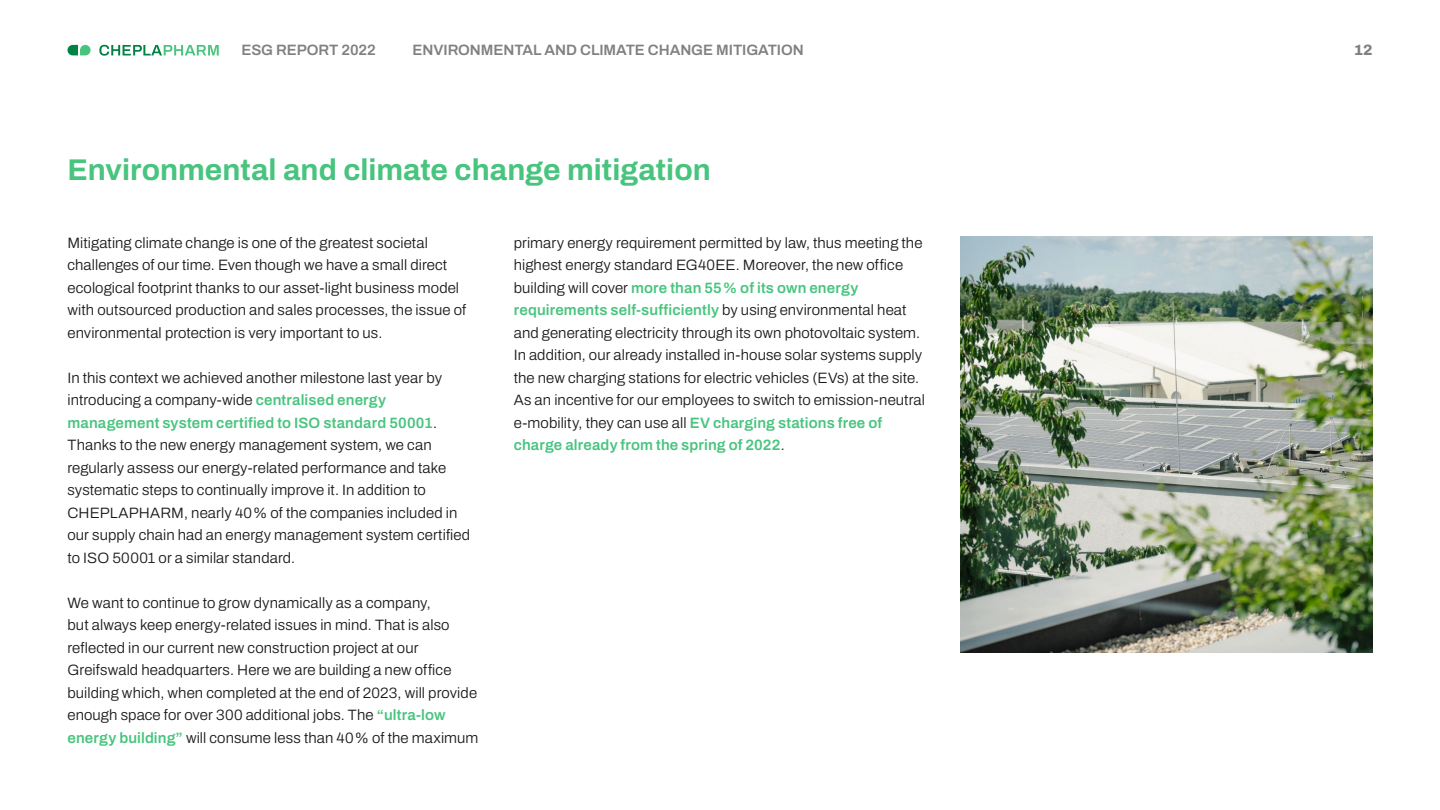
<style>
.page{position:relative;width:1440px;height:810px;background:#fff}
.page>*{position:absolute;margin:0;border:0;box-sizing:border-box;transform-origin:0 0}
.t1{font:700 30px "Archivo";color:#48c47e}
.t2{font:300 15px/22.5px "Archivo";letter-spacing:.005em;color:#1a1a1a}
.t3{font:600 15px "Archivo";letter-spacing:-.005em;color:#808080}
.t4{font:800 15px "Archivo";color:#808080}
.s1{font-weight:600;color:#48c47e}
</style>
<div class="page">
<img style="left:960px;top:236px;width:412px;height:416px">
<svg style="left:99px;top:45px;width:120px;height:11px"></svg>
<svg style="left:68px;top:45px;width:23px;height:10px"></svg>
<p class="t3" style="left:242px;top:39px;width:136px">ESG REPORT 2022</p>
<p class="t3" style="left:412px;top:39px;width:393px">ENVIRONMENTAL AND CLIMATE CHANGE MITIGATION</p>
<p class="t4" style="left:1354px;top:39px;width:20px">12</p>
<h1 class="t1" style="left:68px;top:147px;width:645px">Environmental and climate change mitigation</h1>
<p class="t2" style="left:68px;top:231px;width:400px">Mitigating climate change is one of the greatest societal challenges of our time. Even though we have a small direct ecological footprint thanks to our asset-light business model with outsourced production and sales processes, the issue of environmental protection is very important to us.</p>
<p class="t2" style="left:68px;top:366px;width:404px">In this context we achieved another milestone last year by introducing a company-wide <span class="s1">centralised energy management system certified to ISO standard 50001</span>.<br>Thanks to the new energy management system, we can regularly assess our energy-related performance and take systematic steps to continually improve it. In addition to CHEPLAPHARM, nearly 40% of the companies included in our supply chain had an energy management system certified to ISO 50001 or a similar standard.</p>
<p class="t2" style="left:68px;top:591px;width:412px">We want to continue to grow dynamically as a company,<br>but always keep energy-related issues in mind. That is also reflected in our current new construction project at our Greifswald headquarters. Here we are building a new office building which, when completed at the end of 2023, will provide enough space for over 300 additional jobs. The <span class="s1">“ultra-low energy building”</span> will consume less than 40% of the maximum</p>
<p class="t2" style="left:514px;top:231px;width:413px">primary energy requirement permitted by law, thus meeting the highest energy standard EG40EE. Moreover, the new office building will cover <span class="s1">more than 55% of its own energy requirements self-sufficiently</span> by using environmental heat and generating electricity through its own photovoltaic system.<br>In addition, our already installed in-house solar systems supply the new charging stations for electric vehicles (EVs) at the site.<br>As an incentive for our employees to switch to emission-neutral e-mobility, they can use all <span class="s1">EV charging stations free of charge already from the spring of 2022</span>.</p>
</div>
